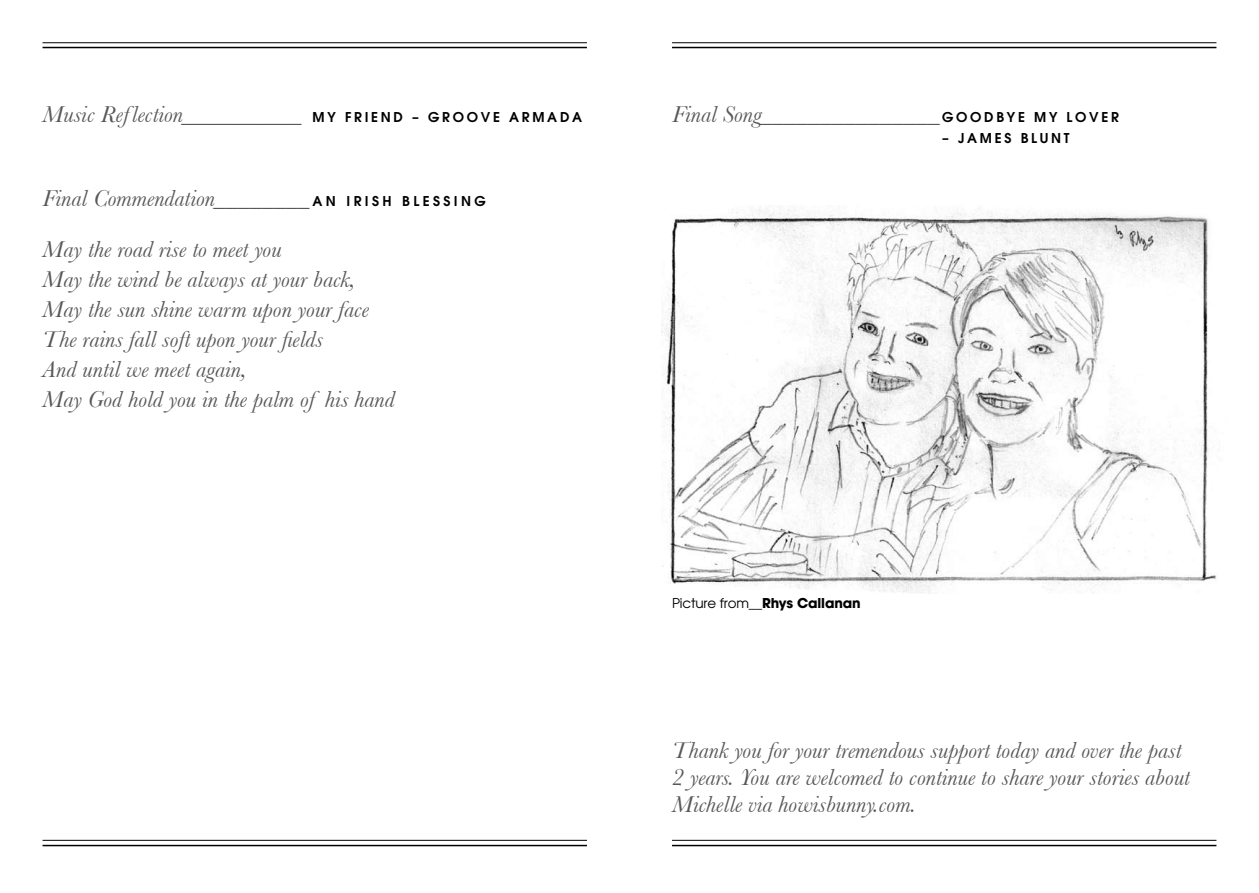
<style>
.page{position:relative;width:1259px;height:893px;background:#fff}
.page>*{position:absolute;margin:0;border:0;box-sizing:border-box;transform-origin:0 0}
.t1{font:italic 24px/30px "Baskerville";color:#58585a}
.t2{font:13.5px "Avant Garde";letter-spacing:-.01em;color:#000}
.t3{font:600 13.5px "Avant Garde";letter-spacing:.2em;color:#000}
.s1{font-family:"Avant Garde";font-weight:600;font-style:normal;font-size:13.5px;color:#000}
.s2{font-weight:700}
</style>
<div class="page">
<hr style="left:43px;top:47px;width:544px;height:1px;background:#000">
<hr style="left:43px;top:42px;width:544px;height:1px;background:#000">
<hr style="left:43px;top:845px;width:544px;height:1px;background:#000">
<hr style="left:43px;top:840px;width:544px;height:1px;background:#000">
<hr style="left:672px;top:47px;width:544px;height:1px;background:#000">
<hr style="left:672px;top:42px;width:544px;height:1px;background:#000">
<hr style="left:672px;top:845px;width:544px;height:1px;background:#000">
<hr style="left:672px;top:840px;width:544px;height:1px;background:#000">
<img style="left:661px;top:208px;width:556px;height:385px">
<p class="t1" style="left:43px;top:99px;width:541px">Music Reflection__________ <span class="s1">M Y F R I E N D – G R O O V E A R M A D A</span></p>
<p class="t1" style="left:43px;top:172px;width:445px;line-height:51px">Final Commendation________<span class="s1">A N I R I S H B L E S S I N G<br></span>May the road rise to meet you</p>
<p class="t1" style="left:43px;top:264px;width:354px">May the wind be always at your back, May the sun shine warm upon your face The rains fall soft upon your fields<br>And until we meet again,<br>May God hold you in the palm of his hand</p>
<p class="t1" style="left:672px;top:99px;width:448px">Final Song_______________<span class="s1">G O O D B Y E M Y L O V E R</span></p>
<p class="t3" style="left:942px;top:129px;width:129px">– JAMES BLUNT</p>
<p class="t2" style="left:672px;top:595px;width:190px">Picture from__<span class="s2">Rhys Callanan</span></p>
<p class="t1" style="left:672px;top:736px;width:519px;line-height:27px">Thank you for your tremendous support today and over the past<br>2 years. You are welcomed to continue to share your stories about<br>Michelle via howisbunny.com.</p>
</div>
